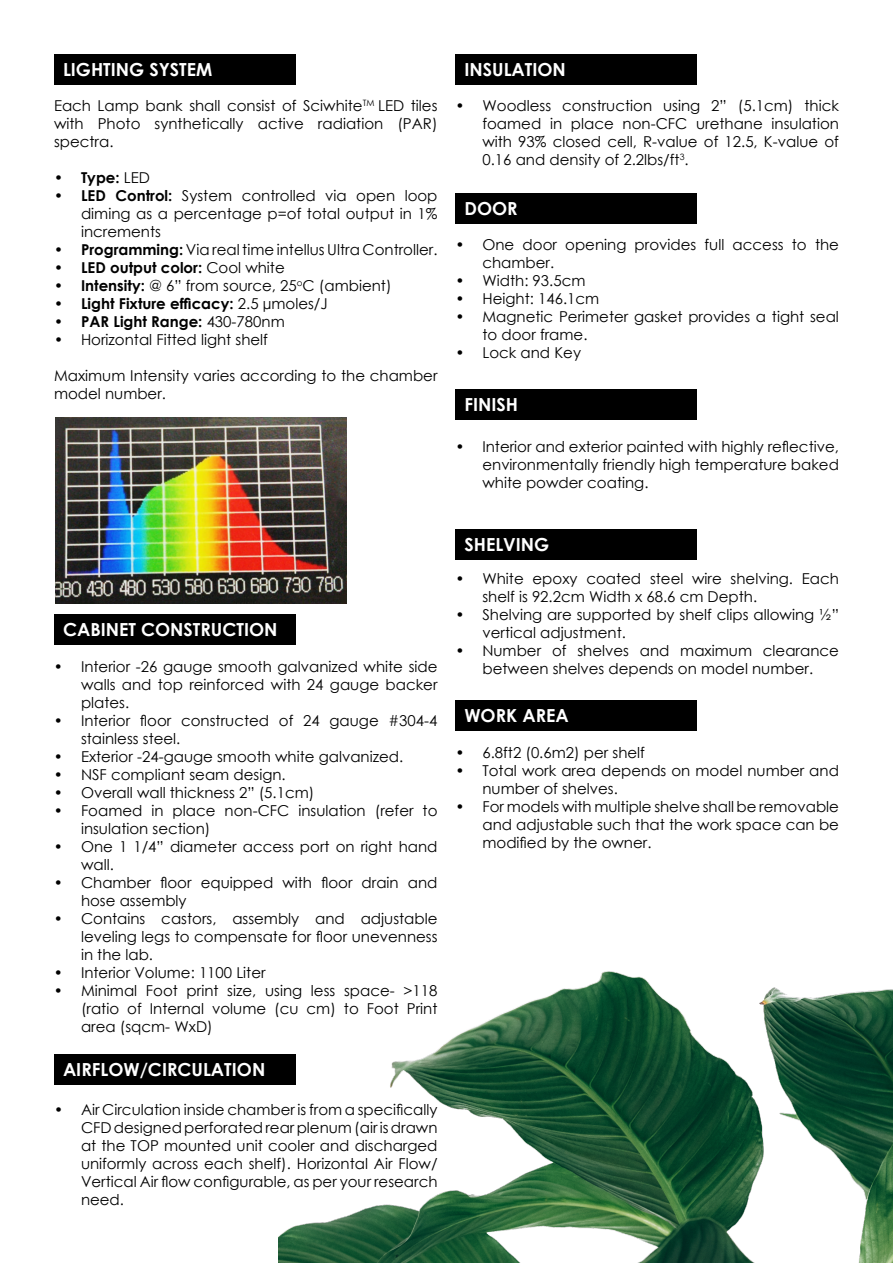
<style>
.page{position:relative;width:893px;height:1263px;background:#fff}
.page>*{position:absolute;margin:0;border:0;box-sizing:border-box;transform-origin:0 0}
.t1{font:700 18px "Century Gothic";color:#fff}
.t2{font:15px/18px "Century Gothic";color:#000}
.t3{font:700 15px "Century Gothic";color:#000}
.s1{font-weight:400}
.s2{font-weight:700}
.s3{font-style:inherit}
</style>
<div class="page">
<div style="left:54px;top:54px;width:242px;height:31px;background:#000"></div>
<div style="left:455px;top:54px;width:242px;height:31px;background:#000"></div>
<div style="left:455px;top:193px;width:242px;height:31px;background:#000"></div>
<div style="left:455px;top:389px;width:242px;height:31px;background:#000"></div>
<div style="left:54px;top:614px;width:242px;height:31px;background:#000"></div>
<div style="left:455px;top:529px;width:242px;height:30px;background:#000"></div>
<div style="left:54px;top:1054px;width:242px;height:31px;background:#000"></div>
<div style="left:455px;top:700px;width:242px;height:31px;background:#000"></div>
<img style="left:278px;top:971px;width:615px;height:292px">
<img style="left:55px;top:418px;width:291px;height:186px">
<p class="t1" style="left:63px;top:56px;width:151px">LIGHTING SYSTEM</p>
<p class="t1" style="left:464px;top:56px;width:103px">INSULATION</p>
<p class="t2" style="left:54px;top:96px;width:385px;text-align:justify">Each Lamp bank shall consist of Sciwhite<sup>TM</sup> LED tiles with Photo synthetically active radiation (PAR) spectra.</p>
<p class="t3" style="left:54px;top:166px;width:97px">• Type: <span class="s1">LED</span></p>
<p class="t2" style="left:81px;top:186px;width:358px;text-align:justify;text-indent:-27px"><span class="s2">• LED Control:</span> System controlled via open loop diming as a percentage p=of total output in 1% increments</p>
<p class="t2" style="left:54px;top:240px;width:385px"><span class="s2">• Programming:</span> Via real time intellus Ultra Controller.</p>
<p class="t3" style="left:54px;top:256px;width:232px">• LED output color: <span class="s1">Cool white</span></p>
<p class="t2" style="left:54px;top:276px;width:339px"><span class="s2">• Intensity:</span> @ 6” from source, 25<sup>o</sup>C (ambient)</p>
<p class="t3" style="left:54px;top:292px;width:275px">• Light Fixture efficacy: <span class="s1">2.5 µmoles/J</span></p>
<p class="t3" style="left:54px;top:310px;width:232px">• PAR Light Range: <span class="s1">430-780nm</span></p>
<p class="t2" style="left:54px;top:330px;width:215px">• Horizontal Fitted light shelf</p>
<p class="t2" style="left:54px;top:366px;width:385px">Maximum Intensity varies according to the chamber model number.</p>
<p class="t1" style="left:63px;top:616px;width:216px">CABINET CONSTRUCTION</p>
<p class="t2" style="left:81px;top:657px;width:358px;text-align:justify;text-indent:-27px">• Interior -26 gauge smooth galvanized white side walls and top reinforced with 24 gauge backer plates.</p>
<p class="t2" style="left:81px;top:711px;width:358px;text-indent:-27px">• Interior floor constructed of 24 gauge #304-4 stainless steel.</p>
<p class="t2" style="left:54px;top:747px;width:351px">• Exterior -24-gauge smooth white galvanized.</p>
<p class="t2" style="left:54px;top:765px;width:233px">• NSF compliant seam design.</p>
<p class="t2" style="left:54px;top:783px;width:262px">• Overall wall thickness 2” (5.1cm)</p>
<p class="t2" style="left:81px;top:801px;width:358px;text-indent:-27px">• Foamed in place non-CFC insulation (refer to insulation section)</p>
<p class="t2" style="left:81px;top:837px;width:358px;text-indent:-27px">• One 1 1/4” diameter access port on right hand wall.</p>
<p class="t2" style="left:81px;top:873px;width:358px;text-indent:-27px">• Chamber floor equipped with floor drain and hose assembly</p>
<p class="t2" style="left:81px;top:909px;width:358px;text-align:justify;text-indent:-27px">• Contains castors, assembly and adjustable leveling legs to compensate for floor unevenness in the lab.</p>
<p class="t2" style="left:54px;top:963px;width:213px">• Interior Volume: 1100 Liter</p>
<p class="t2" style="left:81px;top:981px;width:358px;text-align:justify;text-indent:-27px">• Minimal Foot print size, using less space- &gt;118 (ratio of Internal volume (cu cm) to Foot Print area (sqcm- WxD)</p>
<p class="t1" style="left:63px;top:1056px;width:204px">AIRFLOW/CIRCULATION</p>
<p class="t2" style="left:81px;top:1100px;width:358px;text-align:justify;text-indent:-27px">• Air Circulation inside chamber is from a specifically CFD designed perforated rear plenum (air is drawn at the TOP mounted unit cooler and discharged uniformly across each shelf). Horizontal Air Flow/ Vertical Air flow configurable, as per your research need.</p>
<p class="t2" style="left:482px;top:96px;width:358px;text-align:justify;text-indent:-27px">• Woodless construction using 2” (5.1cm) thick foamed in place non-CFC urethane insulation with 93% closed cell, R-value of 12.5, K<span class="s3">-</span>value of 0.16 and density of 2.2lbs/ft<sup>3</sup>.</p>
<p class="t1" style="left:464px;top:195px;width:55px">DOOR</p>
<p class="t2" style="left:482px;top:235px;width:358px;text-indent:-27px">• One door opening provides full access to the chamber.</p>
<p class="t2" style="left:455px;top:271px;width:132px">• Width: 93.5cm</p>
<p class="t2" style="left:455px;top:289px;width:145px">• Height: 146.1cm</p>
<p class="t2" style="left:482px;top:307px;width:358px;text-indent:-27px">• Magnetic Perimeter gasket provides a tight seal to door frame.</p>
<p class="t2" style="left:455px;top:343px;width:127px">• Lock and Key</p>
<p class="t1" style="left:464px;top:391px;width:55px">FINISH</p>
<p class="t2" style="left:482px;top:438px;width:358px;text-align:justify;text-indent:-27px">• Interior and exterior painted with highly reflective, environmentally friendly high temperature baked white powder coating.</p>
<p class="t1" style="left:464px;top:531px;width:86px">SHELVING</p>
<p class="t2" style="left:482px;top:569px;width:358px;text-indent:-27px">• White epoxy coated steel wire shelving. Each shelf is 92.2cm Width x 68.6 cm Depth.</p>
<p class="t2" style="left:482px;top:605px;width:358px;text-indent:-27px">• Shelving are supported by shelf clips allowing ½” vertical adjustment.</p>
<p class="t2" style="left:455px;top:641px;width:385px;text-align:center">• Number of shelves and maximum clearance between shelves depends on model number.</p>
<p class="t1" style="left:464px;top:702px;width:106px">WORK AREA</p>
<p class="t2" style="left:455px;top:743px;width:191px">• 6.8ft2 (0.6m2) per shelf</p>
<p class="t2" style="left:482px;top:761px;width:358px;text-indent:-27px">• Total work area depends on model number and number of shelves.</p>
<p class="t2" style="left:482px;top:797px;width:358px;text-align:justify;text-indent:-27px">• For models with multiple shelve shall be removable and adjustable such that the work space can be modified by the owner.</p>
</div>
